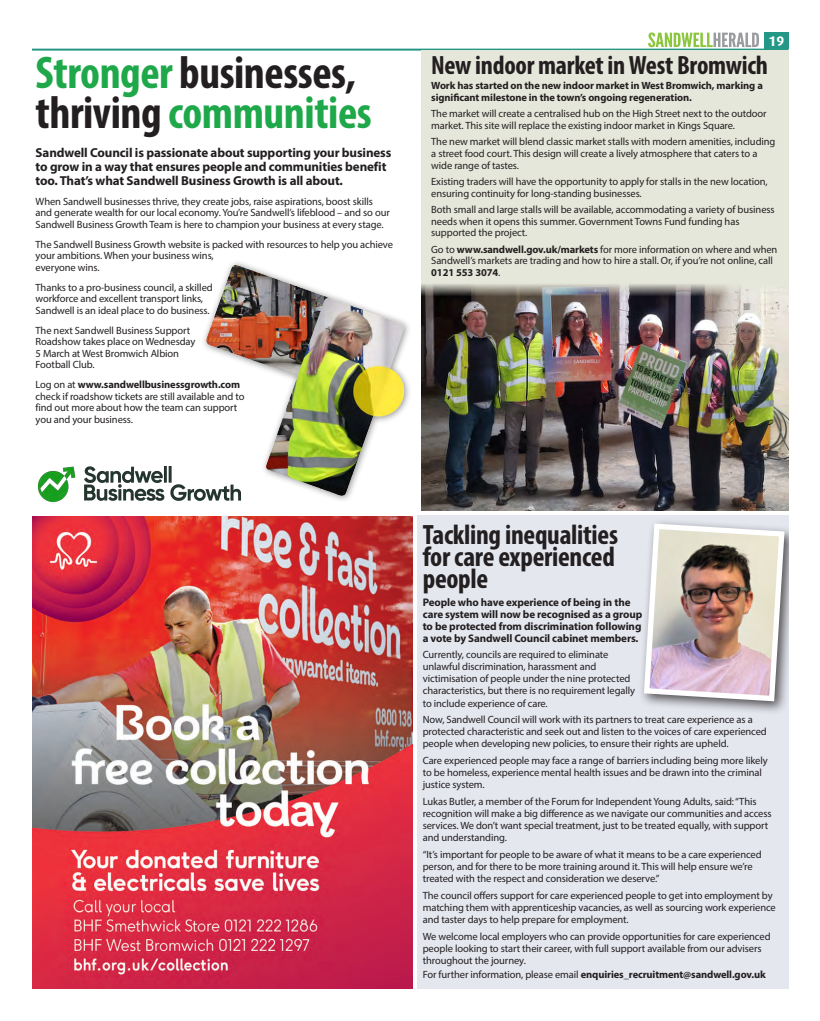
<style>
.page{position:relative;width:820px;height:1021px;background:#fff}
.page>*{position:absolute;margin:0;border:0;box-sizing:border-box;transform-origin:0 0}
.t1{font:700 condensed 46px/40px "Myriad Pro";letter-spacing:-.01em;color:#1fa84a}
.t2{font:700 condensed 28px/22px "Myriad Pro";letter-spacing:-.01em;color:#231f20;text-align:justify}
.t3{font:700 condensed 26.5px "Myriad Pro";letter-spacing:-.01em;color:#231f20}
.t4{font:700 14px "Dax";color:#fff}
.t5{font:700 13px/14px "Myriad Pro";letter-spacing:-.01em;color:#231f20}
.t6{font:700 11px/12px "Myriad Pro";letter-spacing:-.01em;color:#231f20}
.t7{font:10.5px/12px "Myriad Pro";letter-spacing:-.01em;color:#231f20}
.t8{font:700 10.5px/12px "Myriad Pro";letter-spacing:-.01em;color:#231f20}
.s1{color:#231f20}
.s2{font-weight:700}
.s3{font-weight:400}
</style>
<div class="page">
<hr style="left:31px;top:49px;width:757px;height:2px;background:#249786">
<div style="left:763px;top:31px;width:25px;height:18px;background:#249786"></div>
<svg style="left:648px;top:32px;width:110px;height:15px"></svg>
<div style="left:421px;top:51px;width:367px;height:272px;background:#e6e7db"></div>
<div style="left:417px;top:515px;width:380px;height:473px;background:#e4e7ee"></div>
<img style="left:32px;top:517px;width:380px;height:472px">
<img style="left:421px;top:284px;width:367px;height:226px">
<div style="left:638px;top:518px;width:160px;height:197px;background:#231f20;opacity:.75"></div>
<img style="left:640px;top:520px;width:147px;height:184px">
<img style="left:37px;top:466px;width:164px;height:37px">
<div style="left:201px;top:260px;width:210px;height:243px;background:#231f20;opacity:.53"></div>
<img style="left:201px;top:260px;width:210px;height:237px">
<div style="left:789px;top:0;width:30px;height:1020px;background:#fff"></div>
<h1 class="t1" style="left:36px;top:52px;width:337px">Stronger <span class="s1">businesses, thriving</span> communities</h1>
<p class="t5" style="left:36px;top:145px;width:357px">Sandwell Council is passionate about supporting your business to grow in a way that ensures people and communities benefit too. That’s what Sandwell Business Growth is all about.</p>
<p class="t7" style="left:36px;top:195px;width:355px;line-height:11.5px">When Sandwell businesses thrive, they create jobs, raise aspirations, boost skills and generate wealth for our local economy. You’re Sandwell’s lifeblood – and so our<br>Sandwell Business Growth Team is here to champion your business at every stage.</p>
<p class="t7" style="left:36px;top:238px;width:359px;line-height:11.5px">The Sandwell Business Growth website is packed with resources to help you achieve your ambitions. When your business wins,<br>everyone wins.</p>
<p class="t7" style="left:36px;top:281px;width:178px;line-height:11.5px">Thanks to a pro-business council, a skilled workforce and excellent transport links,<br>Sandwell is an ideal place to do business.</p>
<p class="t7" style="left:36px;top:324px;width:161px;line-height:11.5px">The next Sandwell Business Support<br>Roadshow takes place on Wednesday<br>5 March at West Bromwich Albion<br>Football Club.</p>
<p class="t7" style="left:36px;top:378px;width:210px;line-height:11.7px">Log on at <span class="s2">www.sandwellbusinessgrowth.com </span>check if roadshow tickets are still available and to find out more about how the team can support you and your business.</p>
<h3 class="t4" style="left:768px;top:33px;width:17px">19</h3>
<h3 class="t3" style="left:431px;top:49px;width:338px">New indoor market in West Bromwich</h3>
<p class="t8" style="left:431px;top:79px;width:333px">Work has started on the new indoor market in West Bromwich, marking a significant milestone in the town’s ongoing regeneration.</p>
<p class="t7" style="left:431px;top:108px;width:337px;line-height:11.7px">The market will create a centralised hub on the High Street next to the outdoor market. This site will replace the existing indoor market in Kings Square.</p>
<p class="t7" style="left:431px;top:136px;width:345px;line-height:11.7px">The new market will blend classic market stalls with modern amenities, including a street food court. This design will create a lively atmosphere that caters to a wide range of tastes.</p>
<p class="t7" style="left:431px;top:175px;width:338px;line-height:11.7px">Existing traders will have the opportunity to apply for stalls in the new location, ensuring continuity for long-standing businesses.</p>
<p class="t7" style="left:431px;top:203px;width:345px;line-height:11.7px">Both small and large stalls will be available, accommodating a variety of business needs when it opens this summer. Government Towns Fund funding has supported the project.</p>
<p class="t7" style="left:431px;top:243px;width:347px">Go to <span class="s2">www.sandwell.gov.uk/markets</span> for more information on where and when<br>Sandwell’s markets are trading and how to hire a stall. Or, if you’re not online, call<br><span class="s2">0121 553 3074</span>.</p>
<h2 class="t2" style="left:422px;top:523px;width:197px">Tackling inequalities for care experienced people</h2>
<p class="t6" style="left:422px;top:595px;width:221px">People who have experience of being in the care system will now be recognised as a group to be protected from discrimination following a vote by Sandwell Council cabinet members.</p>
<p class="t7" style="left:422px;top:648px;width:214px">Currently, councils are required to eliminate unlawful discrimination, harassment and victimisation of people under the nine protected characteristics, but there is no requirement legally to include experience of care.</p>
<p class="t7" style="left:422px;top:713px;width:345px">Now, Sandwell Council will work with its partners to treat care experience as a protected characteristic and seek out and listen to the voices of care experienced people when developing new policies, to ensure their rights are upheld.</p>
<p class="t7" style="left:422px;top:754px;width:346px">Care experienced people may face a range of barriers including being more likely to be homeless, experience mental health issues and be drawn into the criminal justice system.</p>
<p class="t7" style="left:422px;top:795px;width:350px">Lukas Butler, a member of the Forum for Independent Young Adults, said: “This recognition will make a big difference as we navigate our communities and access services. We don’t want special treatment, just to be treated equally, with support and understanding.</p>
<p class="t7" style="left:422px;top:848px;width:340px">“It’s important for people to be aware of what it means to be a care experienced person, and for there to be more training around it. This will help ensure we’re treated with the respect and consideration we deserve.”</p>
<p class="t7" style="left:422px;top:889px;width:354px">The council offers support for care experienced people to get into employment by matching them with apprenticeship vacancies, as well as sourcing work experience and taster days to help prepare for employment.</p>
<p class="t7" style="left:422px;top:929px;width:349px">We welcome local employers who can provide opportunities for care experienced people looking to start their career, with full support available from our advisers throughout the journey.</p>
<p class="t8" style="left:422px;top:968px;width:344px"><span class="s3">For further information, please email</span> enquiries_recruitment@sandwell.gov.uk</p>
</div>
